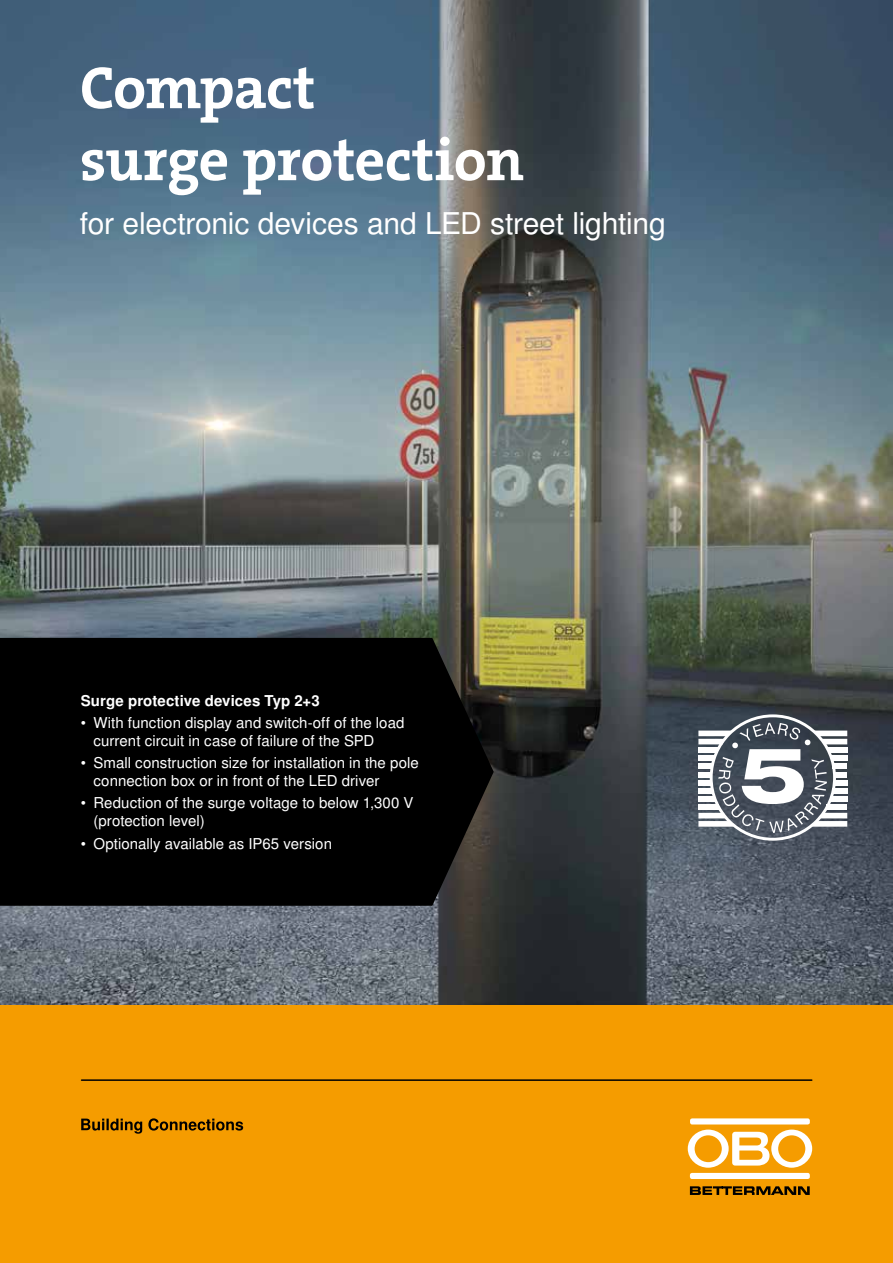
<style>
.page{position:relative;width:893px;height:1263px;background:#f59c00}
.page>*{position:absolute;margin:0;border:0;box-sizing:border-box;transform-origin:0 0}
.t1{font:700 60px/72px "The Serif B W7";letter-spacing:-.01em;color:#fff}
.t2{font:30px "Nimbus San LOT";letter-spacing:-.01em;color:#fff}
.t3{font:15px/18px "Nimbus San LOT";letter-spacing:.005em;color:#fff}
.t4{font:700 15px "Nimbus San LOT";letter-spacing:.01em;color:#fff}
</style>
<div class="page">
<img style="left:0;top:0;width:893px;height:1004px">
<hr style="left:82px;top:1079px;width:730px;height:2px;background:#000">
<div style="left:690px;top:1173px;width:120px;height:6px;background:#fff;border-radius:2px"></div>
<svg style="left:688px;top:1129px;width:124px;height:39px"></svg>
<div style="left:690px;top:1118px;width:120px;height:6px;background:#fff;border-radius:2px"></div>
<svg style="left:690px;top:1186px;width:120px;height:9px"></svg>
<svg style="left:81px;top:1118px;width:162px;height:16px"></svg>
<div style="left:0;top:638px;width:494px;height:268px;background:#000"></div>
<svg style="left:698px;top:714px;width:149px;height:127px;background:#838991"></svg>
<h1 class="t1" style="left:80px;top:52px;width:446px">Compact<br>surge protection</h1>
<h2 class="t2" style="left:80px;top:206px;width:587px">for electronic devices and LED street lighting</h2>
<p class="t4" style="left:81px;top:691px;width:240px">Surge protective devices Typ 2+3</p>
<p class="t3" style="left:94px;top:714px;width:312px;text-indent:-13px">• With function display and switch-off of the load current circuit in case of failure of the SPD</p>
<p class="t3" style="left:94px;top:754px;width:327px;text-indent:-13px">• Small construction size for installation in the pole connection box or in front of the LED driver</p>
<p class="t3" style="left:94px;top:794px;width:322px;text-indent:-13px">• Reduction of the surge voltage to below 1,300 V (protection level)</p>
<p class="t3" style="left:81px;top:835px;width:253px">• Optionally available as IP65 version</p>
</div>
